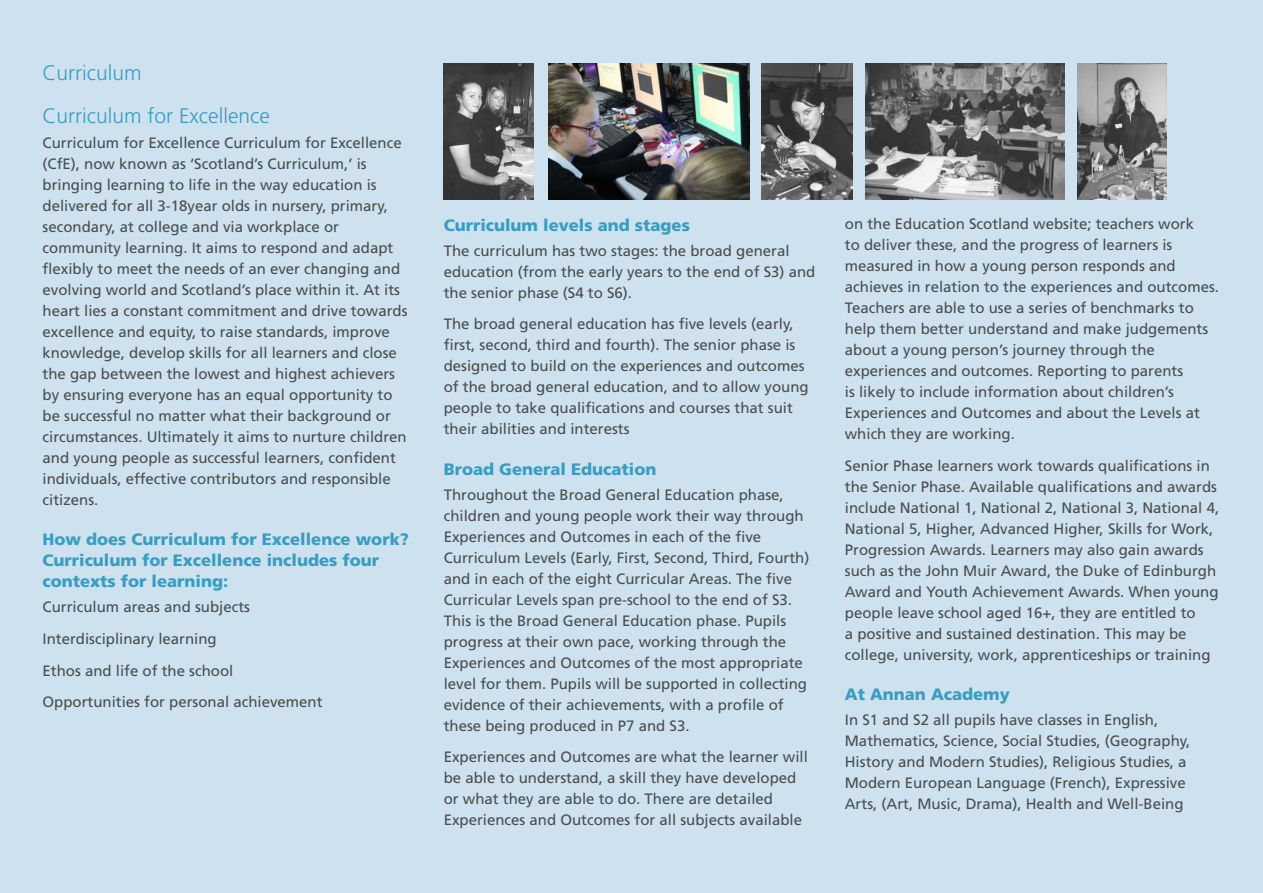
<style>
.page{position:relative;width:1263px;height:893px;background:#cde2ee}
.page>*{position:absolute;margin:0;border:0;box-sizing:border-box;transform-origin:0 0}
.t1{font:300 21px "Frutiger";color:#389dc2}
.Sub_heading_1{font:900 16.5px/21px "Frutiger";color:#389dc2}
.Body{font:15px/21px "Frutiger";color:#4b4c4d}
</style>
<div class="page">
<img style="left:444px;top:64px;width:89px;height:135px">
<img style="left:549px;top:64px;width:200px;height:135px">
<img style="left:762px;top:64px;width:90px;height:135px">
<img style="left:865px;top:64px;width:199px;height:135px">
<img style="left:1077px;top:64px;width:89px;height:135px">
<p class="t1" style="left:43px;top:61px;width:101px">Curriculum</p>
<p class="t1" style="left:43px;top:104px;width:229px">Curriculum for Excellence</p>
<p class="Body" style="left:43px;top:132px;width:367px">Curriculum for Excellence Curriculum for Excellence (CfE), now known as ‘Scotland’s Curriculum,’ is bringing learning to life in the way education is delivered for all 3-18year olds in nursery, primary, secondary, at college and via workplace or community learning. It aims to respond and adapt flexibly to meet the needs of an ever changing and evolving world and Scotland’s place within it. At its heart lies a constant commitment and drive towards excellence and equity, to raise standards, improve knowledge, develop skills for all learners and close the gap between the lowest and highest achievers by ensuring everyone has an equal opportunity to be successful no matter what their background or circumstances. Ultimately it aims to nurture children and young people as successful learners, confident individuals, effective contributors and responsible citizens.</p>
<p class="Sub_heading_1" style="left:43px;top:529px;width:368px">How does Curriculum for Excellence work?<br>Curriculum for Excellence includes four contexts for learning:</p>
<p class="Body" style="left:43px;top:597px;width:209px">Curriculum areas and subjects</p>
<p class="Body" style="left:43px;top:628px;width:176px">Interdisciplinary learning</p>
<p class="Body" style="left:43px;top:660px;width:192px">Ethos and life of the school</p>
<p class="Body" style="left:43px;top:691px;width:282px">Opportunities for personal achievement</p>
<p class="Sub_heading_1" style="left:444px;top:214px;width:248px">Curriculum levels and stages</p>
<p class="Body" style="left:444px;top:240px;width:373px">The curriculum has two stages: the broad general education (from the early years to the end of S3) and the senior phase (S4 to S6).</p>
<p class="Body" style="left:444px;top:314px;width:367px">The broad general education has five levels (early, first, second, third and fourth). The senior phase is designed to build on the experiences and outcomes of the broad general education, and to allow young people to take qualifications and courses that suit their abilities and interests</p>
<p class="Sub_heading_1" style="left:444px;top:458px;width:214px">Broad General Education</p>
<p class="Body" style="left:444px;top:484px;width:367px">Throughout the Broad General Education phase, children and young people work their way through Experiences and Outcomes in each of the five Curriculum Levels (Early, First, Second, Third, Fourth) and in each of the eight Curricular Areas. The five Curricular Levels span pre-school to the end of S3.<br>This is the Broad General Education phase. Pupils progress at their own pace, working through the Experiences and Outcomes of the most appropriate level for them. Pupils will be supported in collecting evidence of their achievements, with a profile of these being produced in P7 and S3.</p>
<p class="Body" style="left:444px;top:747px;width:366px">Experiences and Outcomes are what the learner will be able to understand, a skill they have developed or what they are able to do. There are detailed Experiences and Outcomes for all subjects available</p>
<p class="Body" style="left:845px;top:214px;width:376px">on the Education Scotland website; teachers work<br>to deliver these, and the progress of learners is measured in how a young person responds and achieves in relation to the experiences and outcomes.<br>Teachers are able to use a series of benchmarks to help them better understand and make judgements about a young person’s journey through the experiences and outcomes. Reporting to parents<br>is likely to include information about children’s Experiences and Outcomes and about the Levels at which they are working.</p>
<p class="Body" style="left:845px;top:455px;width:376px">Senior Phase learners work towards qualifications in the Senior Phase. Available qualifications and awards include National 1, National 2, National 3, National 4, National 5, Higher, Advanced Higher, Skills for Work, Progression Awards. Learners may also gain awards such as the John Muir Award, the Duke of Edinburgh Award and Youth Achievement Awards. When young people leave school aged 16+, they are entitled to<br>a positive and sustained destination. This may be college, university, work, apprenticeships or training</p>
<p class="Sub_heading_1" style="left:845px;top:684px;width:167px">At Annan Academy</p>
<p class="Body" style="left:845px;top:710px;width:347px">In S1 and S2 all pupils have classes in English, Mathematics, Science, Social Studies, (Geography, History and Modern Studies), Religious Studies, a Modern European Language (French), Expressive Arts, (Art, Music, Drama), Health and Well-Being</p>
</div>
